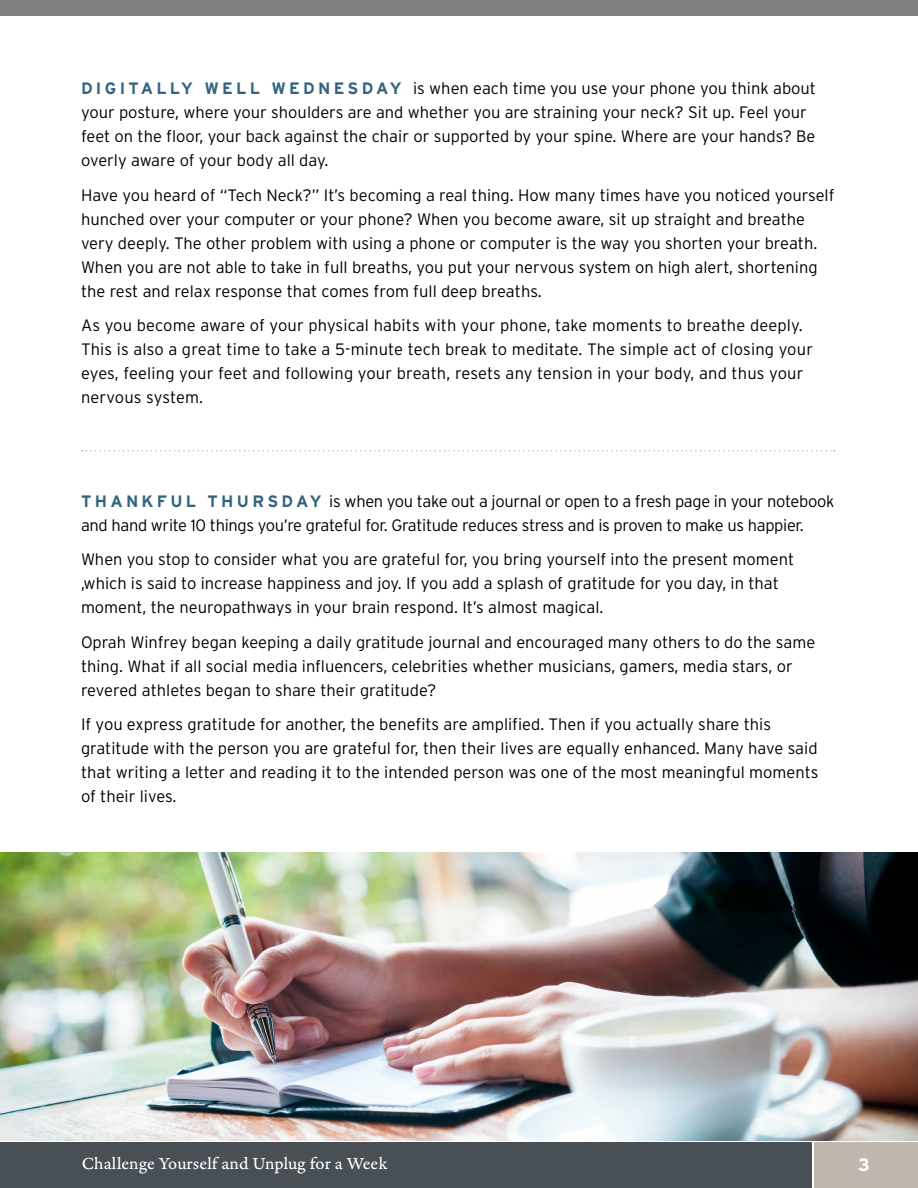
<style>
.page{position:relative;width:918px;height:1188px;background:#fff}
.page>*{position:absolute;margin:0;border:0;box-sizing:border-box;transform-origin:0 0}
.t1{font:18px "Garamond Premr Pro Capt";letter-spacing:.005em;color:#fff}
.t2{font:700 18px "Interstate";color:#fff}
.t3{font:300 16.5px/24px "Interstate";color:#000}
.t4{font:300 16.5px/24px "Interstate";letter-spacing:-.02em;color:#000}
.s1{font-weight:700;color:#33647e}
</style>
<div class="page">
<div style="left:814px;top:1143px;width:104px;height:45px;background:#bfb8af"></div>
<div style="left:0;top:1143px;width:812px;height:45px;background:#484f55"></div>
<div style="left:0;top:0;width:918px;height:16px;background:#807f7e"></div>
<svg style="left:82px;top:450px;width:753px;height:2px"></svg>
<img style="left:0;top:853px;width:918px;height:288px">
<p class="t3" style="left:81px;top:76px;width:737px"><span class="s1">D I G I TA L LY W E L L W E D N E S D AY</span> is when each time you use your phone you think about your posture, where your shoulders are and whether you are straining your neck? Sit up. Feel your feet on the floor, your back against the chair or supported by your spine. Where are your hands? Be overly aware of your body all day.</p>
<p class="t3" style="left:81px;top:183px;width:755px">Have you heard of “Tech Neck?” It’s becoming a real thing. How many times have you noticed yourself hunched over your computer or your phone? When you become aware, sit up straight and breathe very deeply. The other problem with using a phone or computer is the way you shorten your breath.<br>When you are not able to take in full breaths, you put your nervous system on high alert, shortening the rest and relax response that comes from full deep breaths.</p>
<p class="t3" style="left:81px;top:313px;width:734px">As you become aware of your physical habits with your phone, take moments to breathe deeply.<br>This is also a great time to take a 5-minute tech break to meditate. The simple act of closing your eyes, feeling your feet and following your breath, resets any tension in your body, and thus your nervous system.</p>
<p class="t4" style="left:81px;top:489px;width:755px"><span class="s1">T H A N K F U L T H U R S D AY</span> is when you take out a journal or open to a fresh page in your notebook and hand write 10 things you’re grateful for. Gratitude reduces stress and is proven to make us happier.</p>
<p class="t3" style="left:81px;top:547px;width:715px">When you stop to consider what you are grateful for, you bring yourself into the present moment ,which is said to increase happiness and joy. If you add a splash of gratitude for you day, in that moment, the neuropathways in your brain respond. It’s almost magical.</p>
<p class="t3" style="left:81px;top:630px;width:736px">Oprah Winfrey began keeping a daily gratitude journal and encouraged many others to do the same thing. What if all social media influencers, celebrities whether musicians, gamers, media stars, or revered athletes began to share their gratitude?</p>
<p class="t3" style="left:81px;top:712px;width:739px">If you express gratitude for another, the benefits are amplified. Then if you actually share this gratitude with the person you are grateful for, then their lives are equally enhanced. Many have said that writing a letter and reading it to the intended person was one of the most meaningful moments of their lives.</p>
<p class="t1" style="left:82px;top:1152px;width:307px">Challenge Yourself and Unplug for a Week</p>
<p class="t2" style="left:858px;top:1154px;width:13px">3</p>
</div>
